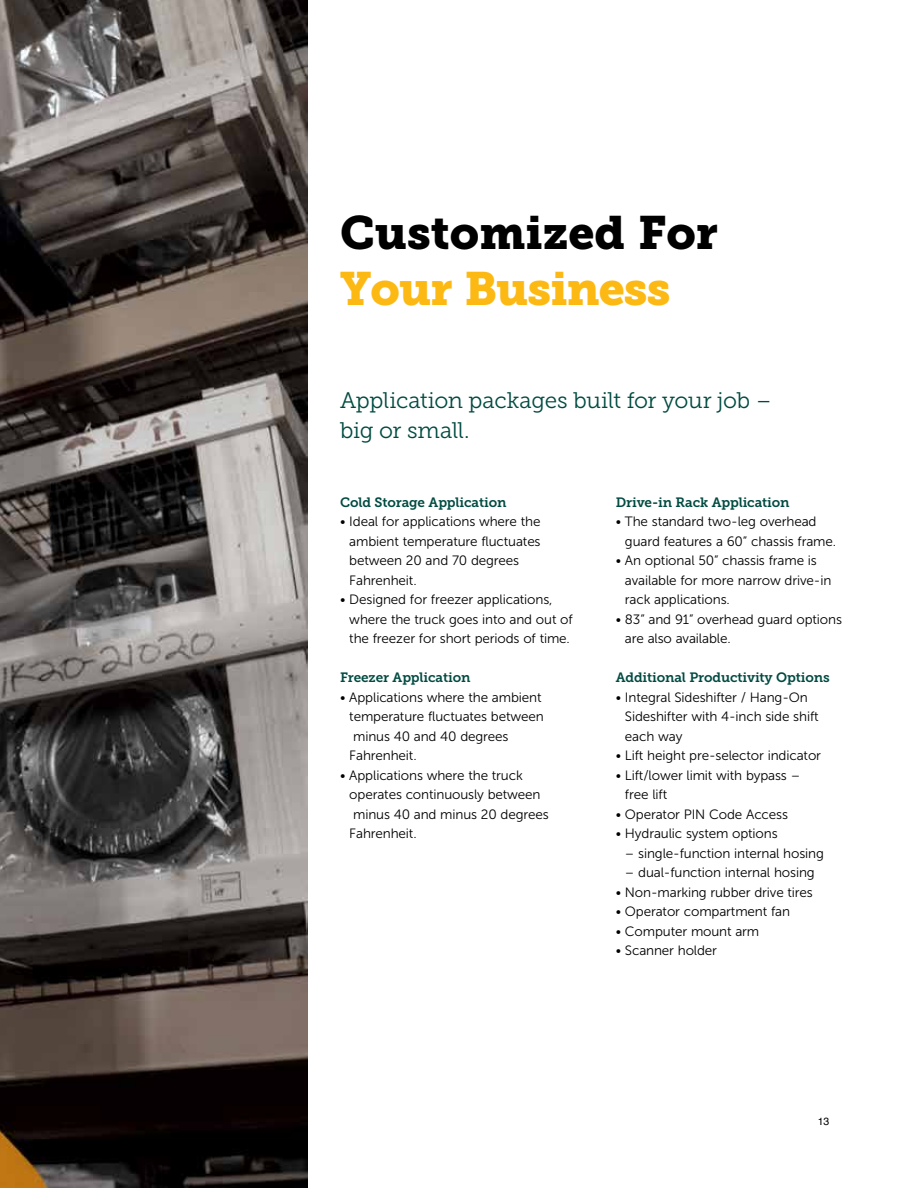
<style>
.page{position:relative;width:918px;height:1188px;background:#fff}
.page>*{position:absolute;margin:0;border:0;box-sizing:border-box;transform-origin:0 0}
.t1{font:46.5px "Museo Slab 900";color:#000}
.t2{font:46.5px "Museo Slab 900";letter-spacing:-.02em;color:#fdb913}
.t3{font:22.5px/30px "Museo JH Slab 300";letter-spacing:-.015em;color:#004b41}
.t4{font:13.5px/19.5px "Museo Sans 300";letter-spacing:-.01em;color:#000}
.t5{font:13.5px "Museo Slab 700";letter-spacing:-.01em;color:#004b41}
.t6{font:10.5px "Helvetica";color:#000}
</style>
<div class="page">
<img style="left:0;top:0;width:308px;height:1188px">
<h1 class="t1" style="left:340px;top:205px;width:379px">Customized For</h1>
<h1 class="t2" style="left:340px;top:261px;width:332px">Your Business</h1>
<h2 class="t3" style="left:340px;top:386px;width:433px">Application packages built for your job – big or small.</h2>
<p class="t5" style="left:340px;top:495px;width:168px">Cold Storage Application</p>
<p class="t4" style="left:349px;top:512px;width:193px;text-indent:-9px">• Ideal for applications where the ambient temperature fluctuates between 20 and 70 degrees<br>Fahrenheit.</p>
<p class="t4" style="left:349px;top:590px;width:225px;text-indent:-9px">• Designed for freezer applications, where the truck goes into and out of the freezer for short periods of time.</p>
<p class="t5" style="left:340px;top:670px;width:132px">Freezer Application</p>
<p class="t4" style="left:349px;top:688px;width:196px;text-indent:-9px">• Applications where the ambient temperature fluctuates between minus 40 and 40 degrees<br>Fahrenheit.</p>
<p class="t4" style="left:349px;top:766px;width:201px;text-indent:-9px">• Applications where the truck operates continuously between minus 40 and minus 20 degrees<br>Fahrenheit.</p>
<p class="t5" style="left:616px;top:495px;width:175px">Drive-in Rack Application</p>
<p class="t4" style="left:625px;top:512px;width:213px;text-indent:-9px">• The standard two-leg overhead guard features a 60” chassis frame.</p>
<p class="t4" style="left:625px;top:551px;width:208px;text-indent:-9px">• An optional 50” chassis frame is available for more narrow drive-in rack applications.</p>
<p class="t4" style="left:625px;top:610px;width:219px;text-indent:-9px">• 83” and 91” overhead guard options are also available.</p>
<p class="t5" style="left:616px;top:670px;width:215px">Additional Productivity Options</p>
<p class="t4" style="left:625px;top:688px;width:195px;text-indent:-9px">• Integral Sideshifter / Hang-On<br>Sideshifter with 4-inch side shift each way</p>
<p class="t4" style="left:616px;top:746px;width:207px">• Lift height pre-selector indicator</p>
<p class="t4" style="left:625px;top:766px;width:177px;text-indent:-9px">• Lift/lower limit with bypass – free lift</p>
<p class="t4" style="left:616px;top:805px;width:174px">• Operator PIN Code Access</p>
<p class="t4" style="left:616px;top:824px;width:163px">• Hydraulic system options</p>
<p class="t4" style="left:625px;top:844px;width:201px">– single-function internal hosing</p>
<p class="t4" style="left:625px;top:863px;width:191px">– dual-function internal hosing</p>
<p class="t4" style="left:616px;top:883px;width:199px">• Non-marking rubber drive tires</p>
<p class="t4" style="left:616px;top:902px;width:176px">• Operator compartment fan</p>
<p class="t4" style="left:616px;top:922px;width:145px">• Computer mount arm</p>
<p class="t4" style="left:616px;top:941px;width:103px">• Scanner holder</p>
<p class="t6" style="left:818px;top:1113px;width:13px">13</p>
</div>
